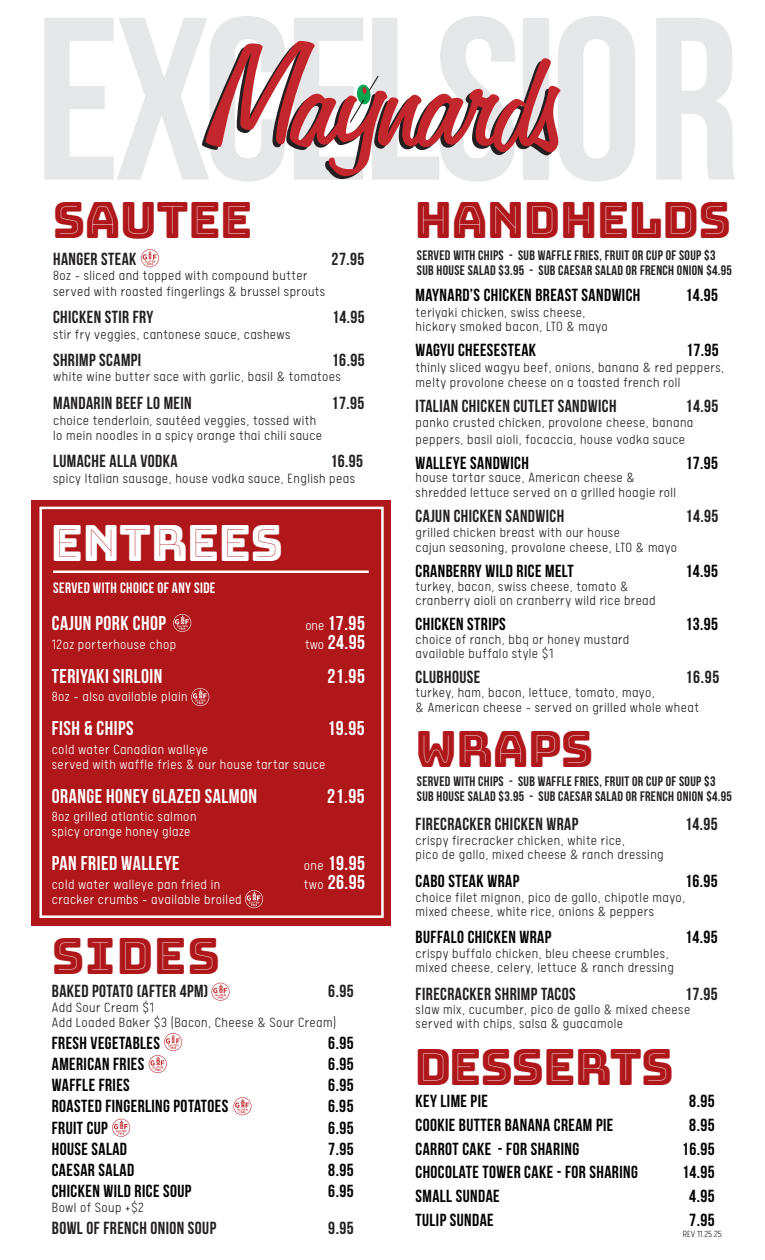
<style>
.page{position:relative;width:765px;height:1260px;background:#fff}
.page>*{position:absolute;margin:0;border:0;box-sizing:border-box;transform-origin:0 0}
.t1{font:231.25px "Bebas Neue";letter-spacing:-.03em;color:#e6e7e9}
.t2{font:50px "Bungee Inline";letter-spacing:-.02em;color:#af171b}
.t3{font:50px "Bungee Inline";letter-spacing:-.02em;color:#fff}
.t4{font:20px "Bebas Neue";letter-spacing:.025em;color:#fff}
.t5{font:17.5px "Bebas Neue";letter-spacing:.025em;color:#000}
.t6{font:17.5px "Bebas Neue";letter-spacing:.025em;color:#231f20}
.t7{font:300 15px/14.4px "Calps";letter-spacing:.03em;color:#231f20}
.t8{font:300 15px/15px "Calps";letter-spacing:.03em;color:#fff}
.t9{font:15px "Bebas Neue";letter-spacing:.025em;color:#fff}
.t10{font:13.75px "Bebas Neue";letter-spacing:.025em;color:#231f20}
.t11{font:300 10px "Calps";color:#231f20}
.s1{font-family:"Calps";font-weight:300;font-size:15px}
</style>
<div class="page">
<div style="left:32px;top:500px;width:360px;height:426px;background:#af171b"></div>
<svg style="left:202px;top:41px;width:359px;height:138px"></svg>
<div style="left:39px;top:507px;width:345px;height:411px;border:2px solid #fff"></div>
<hr style="left:53px;top:571px;width:316px;height:2px;background:#fff">
<svg style="left:141px;top:249px;width:18px;height:18px"></svg>
<svg style="left:149px;top:1033px;width:33px;height:40px"></svg>
<svg style="left:211px;top:983px;width:19px;height:18px"></svg>
<svg style="left:191px;top:688px;width:18px;height:18px"></svg>
<svg style="left:173px;top:614px;width:18px;height:18px"></svg>
<svg style="left:245px;top:890px;width:18px;height:18px"></svg>
<svg style="left:112px;top:1119px;width:18px;height:18px"></svg>
<svg style="left:233px;top:1097px;width:18px;height:18px"></svg>
<h1 class="t1" style="left:35px;top:-27px;width:706px">EXCELSIOR</h1>
<p class="t2" style="left:53px;top:191px;width:201px">SAUTEE</p>
<p class="t6" style="left:53px;top:249px;width:85px">HANGER STEAK</p>
<p class="t6" style="left:332px;top:249px;width:34px">27.95</p>
<p class="t7" style="left:53px;top:267px;width:274px;line-height:15.6px">8oz - sliced and topped with compound butter served with roasted fingerlings &amp; brussel sprouts</p>
<p class="t6" style="left:53px;top:308px;width:102px">CHICKEN STIR FRY</p>
<p class="t6" style="left:332px;top:308px;width:34px">14.95</p>
<p class="t7" style="left:53px;top:327px;width:239px">stir fry veggies, cantonese sauce, cashews</p>
<p class="t6" style="left:53px;top:351px;width:90px">SHRIMP SCAMPI</p>
<p class="t6" style="left:332px;top:351px;width:34px">16.95</p>
<p class="t7" style="left:53px;top:369px;width:289px">white wine butter sace with garlic, basil &amp; tomatoes</p>
<p class="t6" style="left:53px;top:393px;width:140px">MANDARIN BEEF LO MEIN</p>
<p class="t6" style="left:332px;top:393px;width:34px">17.95</p>
<p class="t7" style="left:53px;top:412px;width:271px;line-height:15px">choice tenderloin, sautéed veggies, tossed with lo mein noodles in a spicy orange thai chili sauce</p>
<p class="t6" style="left:53px;top:451px;width:126px">LUMACHE ALLA VODKA</p>
<p class="t6" style="left:330px;top:451px;width:34px">16.95</p>
<p class="t7" style="left:53px;top:470px;width:303px">spicy Italian sausage, house vodka sauce, English peas</p>
<p class="t3" style="left:51px;top:514px;width:234px">ENTREES</p>
<p class="t9" style="left:53px;top:580px;width:164px">SERVED WITH CHOICE OF ANY SIDE</p>
<p class="t4" style="left:52px;top:612px;width:116px">CAJUN PORK CHOP</p>
<p class="t4" style="left:305px;top:612px;width:61px"><span class="s1">one</span> 17.95</p>
<p class="t8" style="left:52px;top:636px;width:126px">12oz porterhouse chop</p>
<p class="t4" style="left:305px;top:631px;width:61px"><span class="s1">two</span> 24.95</p>
<p class="t4" style="left:52px;top:665px;width:112px">TERIYAKI SIRLOIN</p>
<p class="t4" style="left:328px;top:665px;width:39px">21.95</p>
<p class="t8" style="left:52px;top:689px;width:137px">8oz - also available plain</p>
<p class="t4" style="left:52px;top:717px;width:83px">FISH &amp; CHIPS</p>
<p class="t4" style="left:327px;top:717px;width:39px">19.95</p>
<p class="t8" style="left:52px;top:741px;width:275px">cold water Canadian walleye<br>served with waffle fries &amp; our house tartar sauce</p>
<p class="t4" style="left:52px;top:785px;width:207px">ORANGE HONEY GLAZED SALMON</p>
<p class="t4" style="left:327px;top:785px;width:39px">21.95</p>
<p class="t8" style="left:52px;top:809px;width:146px">8oz grilled atlantic salmon spicy orange honey glaze</p>
<p class="t4" style="left:52px;top:852px;width:129px">PAN FRIED WALLEYE</p>
<p class="t4" style="left:304px;top:852px;width:63px"><span class="s1">one</span> 19.95</p>
<p class="t8" style="left:52px;top:876px;width:170px">cold water walleye pan fried in</p>
<p class="t8" style="left:304px;top:876px;width:21px">two</p>
<p class="t4" style="left:328px;top:871px;width:39px">26.95</p>
<p class="t8" style="left:52px;top:891px;width:191px">cracker crumbs - available broiled</p>
<p class="t2" style="left:52px;top:928px;width:170px">SIDES</p>
<p class="t6" style="left:52px;top:982px;width:158px">BAKED POTATO (AFTER 4PM)</p>
<p class="t6" style="left:328px;top:982px;width:27px">6.95</p>
<p class="t7" style="left:52px;top:1000px;width:286px;line-height:15px">Add Sour Cream $1<br>Add Loaded Baker $3 (Bacon, Cheese &amp; Sour Cream)</p>
<p class="t5" style="left:52px;top:1033px;width:110px">FRESH VEGETABLES</p>
<p class="t5" style="left:328px;top:1033px;width:27px">6.95</p>
<p class="t5" style="left:52px;top:1054px;width:94px">AMERICAN FRIES</p>
<p class="t5" style="left:328px;top:1054px;width:27px">6.95</p>
<p class="t5" style="left:52px;top:1076px;width:80px">WAFFLE FRIES</p>
<p class="t5" style="left:328px;top:1076px;width:27px">6.95</p>
<p class="t5" style="left:52px;top:1097px;width:178px">ROASTED FINGERLING POTATOES</p>
<p class="t5" style="left:328px;top:1097px;width:27px">6.95</p>
<p class="t5" style="left:52px;top:1118px;width:58px">FRUIT CUP</p>
<p class="t5" style="left:328px;top:1118px;width:27px">6.95</p>
<p class="t5" style="left:52px;top:1139px;width:77px">HOUSE SALAD</p>
<p class="t5" style="left:328px;top:1139px;width:27px">7.95</p>
<p class="t5" style="left:52px;top:1161px;width:84px">CAESAR SALAD</p>
<p class="t5" style="left:328px;top:1161px;width:27px">8.95</p>
<p class="t5" style="left:52px;top:1182px;width:141px">CHICKEN WILD RICE SOUP</p>
<p class="t5" style="left:328px;top:1182px;width:27px">6.95</p>
<p class="t7" style="left:52px;top:1200px;width:94px">Bowl of Soup +$2</p>
<p class="t6" style="left:52px;top:1218px;width:166px">BOWL OF FRENCH ONION SOUP</p>
<p class="t6" style="left:328px;top:1218px;width:27px">9.95</p>
<p class="t2" style="left:414px;top:192px;width:318px">HANDHELDS</p>
<p class="t10" style="left:417px;top:248px;width:300px">SERVED WITH CHIPS - SUB WAFFLE FRIES, FRUIT OR CUP OF SOUP $3</p>
<p class="t10" style="left:417px;top:263px;width:317px">SUB HOUSE SALAD $3.95 - SUB CAESAR SALAD OR FRENCH ONION $4.95</p>
<p class="t5" style="left:416px;top:285px;width:226px">MAYNARD’S CHICKEN BREAST SANDWICH</p>
<p class="t5" style="left:685px;top:285px;width:34px">14.95</p>
<p class="t7" style="left:416px;top:305px;width:194px">teriyaki chicken, swiss cheese, hickory smoked bacon, LTO &amp; mayo</p>
<p class="t5" style="left:416px;top:340px;width:122px">WAGYU CHEESESTEAK</p>
<p class="t5" style="left:686px;top:340px;width:34px">17.95</p>
<p class="t7" style="left:416px;top:359px;width:310px;line-height:15px">thinly sliced wagyu beef, onions, banana &amp; red peppers, melty provolone cheese on a toasted french roll</p>
<p class="t6" style="left:416px;top:396px;width:202px">ITALIAN CHICKEN CUTLET SANDWICH</p>
<p class="t6" style="left:686px;top:396px;width:34px">14.95</p>
<p class="t7" style="left:416px;top:414px;width:279px;line-height:16.2px">panko crusted chicken, provolone cheese, banana peppers, basil aioli, focaccia, house vodka sauce</p>
<p class="t5" style="left:416px;top:453px;width:115px">WALLEYE SANDWICH</p>
<p class="t5" style="left:685px;top:453px;width:34px">17.95</p>
<p class="t7" style="left:416px;top:470px;width:262px">house tartar sauce, American cheese &amp; shredded lettuce served on a grilled hoagie roll</p>
<p class="t6" style="left:416px;top:506px;width:150px">CAJUN CHICKEN SANDWICH</p>
<p class="t6" style="left:686px;top:506px;width:34px">14.95</p>
<p class="t7" style="left:416px;top:525px;width:263px">grilled chicken breast with our house<br>cajun seasoning, provolone cheese, LTO &amp; mayo</p>
<p class="t5" style="left:416px;top:561px;width:159px">CRANBERRY WILD RICE MELT</p>
<p class="t5" style="left:685px;top:561px;width:34px">14.95</p>
<p class="t7" style="left:416px;top:578px;width:242px">turkey, bacon, swiss cheese, tomato &amp; cranberry aioli on cranberry wild rice bread</p>
<p class="t5" style="left:416px;top:614px;width:92px">CHICKEN STRIPS</p>
<p class="t5" style="left:685px;top:614px;width:34px">13.95</p>
<p class="t7" style="left:416px;top:631px;width:215px">choice of ranch, bbq or honey mustard</p>
<p class="t7" style="left:416px;top:646px;width:139px">available buffalo style $1</p>
<p class="t6" style="left:416px;top:667px;width:66px">CLUBHOUSE</p>
<p class="t6" style="left:686px;top:667px;width:35px">16.95</p>
<p class="t7" style="left:416px;top:685px;width:285px;line-height:15px">turkey, ham, bacon, lettuce, tomato, mayo,<br>&amp; American cheese - served on grilled whole wheat</p>
<p class="t2" style="left:416px;top:720px;width:179px">WRAPS</p>
<p class="t10" style="left:417px;top:774px;width:300px">SERVED WITH CHIPS - SUB WAFFLE FRIES, FRUIT OR CUP OF SOUP $3</p>
<p class="t10" style="left:417px;top:789px;width:317px">SUB HOUSE SALAD $3.95 - SUB CAESAR SALAD OR FRENCH ONION $4.95</p>
<p class="t6" style="left:416px;top:815px;width:164px">FIRECRACKER CHICKEN WRAP</p>
<p class="t6" style="left:685px;top:815px;width:34px">14.95</p>
<p class="t7" style="left:416px;top:832px;width:250px">crispy firecracker chicken, white rice,<br>pico de gallo, mixed cheese &amp; ranch dressing</p>
<p class="t5" style="left:416px;top:871px;width:105px">CABO STEAK WRAP</p>
<p class="t5" style="left:685px;top:871px;width:34px">16.95</p>
<p class="t7" style="left:416px;top:889px;width:271px">choice filet mignon, pico de gallo, chipotle mayo, mixed cheese, white rice, onions &amp; peppers</p>
<p class="t5" style="left:416px;top:928px;width:137px">BUFFALO CHICKEN WRAP</p>
<p class="t5" style="left:685px;top:928px;width:34px">14.95</p>
<p class="t7" style="left:416px;top:946px;width:260px">crispy buffalo chicken, bleu cheese crumbles, mixed cheese, celery, lettuce &amp; ranch dressing</p>
<p class="t6" style="left:416px;top:984px;width:162px">FIRECRACKER SHRIMP TACOS</p>
<p class="t6" style="left:685px;top:984px;width:34px">17.95</p>
<p class="t7" style="left:416px;top:1002px;width:276px">slaw mix, cucumber, pico de gallo &amp; mixed cheese served with chips, salsa &amp; guacamole</p>
<p class="t2" style="left:414px;top:1038px;width:261px">DESSERTS</p>
<p class="t5" style="left:415px;top:1092px;width:74px">KEY LIME PIE</p>
<p class="t5" style="left:689px;top:1092px;width:27px">8.95</p>
<p class="t5" style="left:415px;top:1115px;width:199px">COOKIE BUTTER BANANA CREAM PIE</p>
<p class="t5" style="left:689px;top:1115px;width:27px">8.95</p>
<p class="t5" style="left:415px;top:1139px;width:165px">CARROT CAKE - FOR SHARING</p>
<p class="t5" style="left:682px;top:1139px;width:34px">16.95</p>
<p class="t5" style="left:415px;top:1163px;width:224px">CHOCOLATE TOWER CAKE - FOR SHARING</p>
<p class="t5" style="left:682px;top:1163px;width:34px">14.95</p>
<p class="t5" style="left:415px;top:1187px;width:86px">SMALL SUNDAE</p>
<p class="t5" style="left:689px;top:1187px;width:27px">4.95</p>
<p class="t5" style="left:415px;top:1210px;width:80px">TULIP SUNDAE</p>
<p class="t5" style="left:689px;top:1210px;width:27px">7.95</p>
<p class="t11" style="left:683px;top:1228px;width:41px">REV 11.25.25</p>
</div>
